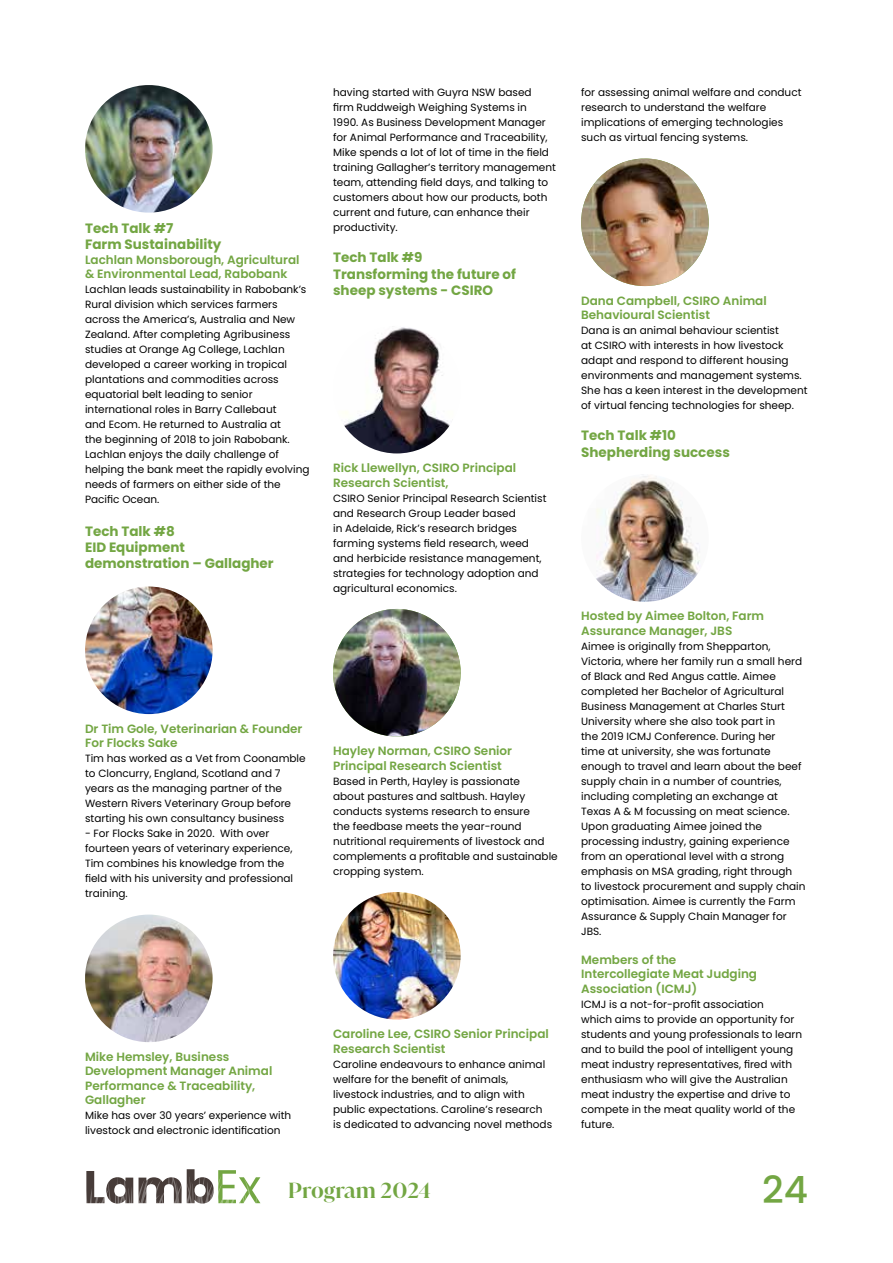
<style>
.page{position:relative;width:893px;height:1263px;background:#fff}
.page>*{position:absolute;margin:0;border:0;box-sizing:border-box;transform-origin:0 0}
.t1{font:500 37.5px "Poppins";color:#73a643}
.t2{font:600 21px "Juana";color:#73a643}
.t3{font:700 13.5px/16.2px "Poppins";color:#73a643}
.t4{font:600 12px/14.4px "Poppins";color:#73a643}
.t5{font:10.5px/15px "Poppins";color:#000}
</style>
<div class="page">
<svg style="left:86px;top:1169px;width:174px;height:35px"></svg>
<img style="left:85px;top:85px;width:128px;height:128px;border-radius:64px">
<img style="left:85px;top:586px;width:128px;height:128px;border-radius:64px">
<img style="left:85px;top:914px;width:128px;height:128px;border-radius:64px">
<img style="left:333px;top:326px;width:128px;height:127px;border-radius:64px">
<img style="left:333px;top:609px;width:128px;height:127px;border-radius:64px">
<img style="left:333px;top:892px;width:128px;height:127px;border-radius:64px">
<img style="left:581px;top:158px;width:128px;height:128px;border-radius:64px">
<img style="left:581px;top:474px;width:128px;height:128px;border-radius:64px">
<p class="t3" style="left:85px;top:220px;width:138px">Tech Talk #7<br>Farm Sustainability</p>
<p class="t4" style="left:85px;top:252px;width:216px">Lachlan Monsborough, Agricultural &amp; Environmental Lead, Rabobank</p>
<p class="t5" style="left:85px;top:282px;width:226px">Lachlan leads sustainability in Rabobank’s Rural division which services farmers across the America’s, Australia and New Zealand. After completing Agribusiness studies at Orange Ag College, Lachlan developed a career working in tropical plantations and commodities across equatorial belt leading to senior international roles in Barry Callebaut<br>and Ecom. He returned to Australia at<br>the beginning of 2018 to join Rabobank.<br>Lachlan enjoys the daily challenge of helping the bank meet the rapidly evolving needs of farmers on either side of the Pacific Ocean.</p>
<p class="t3" style="left:85px;top:523px;width:190px">Tech Talk #8<br>EID Equipment demonstration – Gallagher</p>
<p class="t4" style="left:85px;top:721px;width:219px">Dr Tim Gole, Veterinarian &amp; Founder<br>For Flocks Sake</p>
<p class="t5" style="left:85px;top:751px;width:222px">Tim has worked as a Vet from Coonamble to Cloncurry, England, Scotland and 7 years as the managing partner of the Western Rivers Veterinary Group before starting his own consultancy business</p>
<p class="t5" style="left:85px;top:826px;width:210px">- For Flocks Sake in 2020. With over fourteen years of veterinary experience, Tim combines his knowledge from the field with his university and professional training.</p>
<p class="t4" style="left:85px;top:1049px;width:189px">Mike Hemsley, Business<br>Development Manager Animal<br>Performance &amp; Traceability,<br>Gallagher</p>
<p class="t5" style="left:85px;top:1108px;width:208px">Mike has over 30 years’ experience with livestock and electronic identification</p>
<p class="t5" style="left:333px;top:85px;width:224px">having started with Guyra NSW based<br>firm Ruddweigh Weighing Systems in<br>1990. As Business Development Manager for Animal Performance and Traceability, Mike spends a lot of lot of time in the field training Gallagher’s territory management team, attending field days, and talking to customers about how our products, both current and future, can enhance their productivity.</p>
<p class="t3" style="left:333px;top:250px;width:184px">Tech Talk #9<br>Transforming the future of sheep systems - CSIRO</p>
<p class="t4" style="left:333px;top:461px;width:185px">Rick Llewellyn, CSIRO Principal<br>Research Scientist,</p>
<p class="t5" style="left:333px;top:490px;width:215px">CSIRO Senior Principal Research Scientist and Research Group Leader based<br>in Adelaide, Rick’s research bridges farming systems field research, weed and herbicide resistance management, strategies for technology adoption and agricultural economics.</p>
<p class="t4" style="left:333px;top:744px;width:181px">Hayley Norman, CSIRO Senior<br>Principal Research Scientist</p>
<p class="t5" style="left:333px;top:773px;width:226px">Based in Perth, Hayley is passionate<br>about pastures and saltbush. Hayley conducts systems research to ensure<br>the feedbase meets the year-round nutritional requirements of livestock and complements a profitable and sustainable cropping system.</p>
<p class="t4" style="left:333px;top:1027px;width:217px">Caroline Lee, CSIRO Senior Principal<br>Research Scientist</p>
<p class="t5" style="left:333px;top:1056px;width:221px">Caroline endeavours to enhance animal welfare for the benefit of animals, livestock industries, and to align with public expectations. Caroline’s research is dedicated to advancing novel methods</p>
<p class="t5" style="left:581px;top:85px;width:222px">for assessing animal welfare and conduct research to understand the welfare implications of emerging technologies such as virtual fencing systems.</p>
<p class="t4" style="left:581px;top:293px;width:187px">Dana Campbell, CSIRO Animal<br>Behavioural Scientist</p>
<p class="t5" style="left:581px;top:323px;width:228px">Dana is an animal behaviour scientist<br>at CSIRO with interests in how livestock adapt and respond to different housing environments and management systems.<br>She has a keen interest in the development of virtual fencing technologies for sheep.</p>
<p class="t3" style="left:581px;top:428px;width:150px">Tech Talk #10<br>Shepherding success</p>
<p class="t4" style="left:581px;top:609px;width:185px">Hosted by Aimee Bolton, Farm<br>Assurance Manager, JBS</p>
<p class="t5" style="left:581px;top:639px;width:226px">Aimee is originally from Shepparton, Victoria, where her family run a small herd of Black and Red Angus cattle. Aimee completed her Bachelor of Agricultural Business Management at Charles Sturt University where she also took part in<br>the 2019 ICMJ Conference. During her<br>time at university, she was fortunate enough to travel and learn about the beef supply chain in a number of countries, including completing an exchange at Texas A &amp; M focussing on meat science.<br>Upon graduating Aimee joined the processing industry, gaining experience from an operational level with a strong emphasis on MSA grading, right through<br>to livestock procurement and supply chain optimisation. Aimee is currently the Farm Assurance &amp; Supply Chain Manager for JBS.</p>
<p class="t4" style="left:581px;top:952px;width:177px">Members of the<br>Intercollegiate Meat Judging<br>Association (ICMJ)</p>
<p class="t5" style="left:581px;top:996px;width:222px">ICMJ is a not-for-profit association<br>which aims to provide an opportunity for students and young professionals to learn and to build the pool of intelligent young meat industry representatives, fired with enthusiasm who will give the Australian meat industry the expertise and drive to compete in the meat quality world of the future.</p>
<h2 class="t2" style="left:288px;top:1176px;width:144px">Program 2024</h2>
<h1 class="t1" style="left:762px;top:1168px;width:47px">24</h1>
</div>
